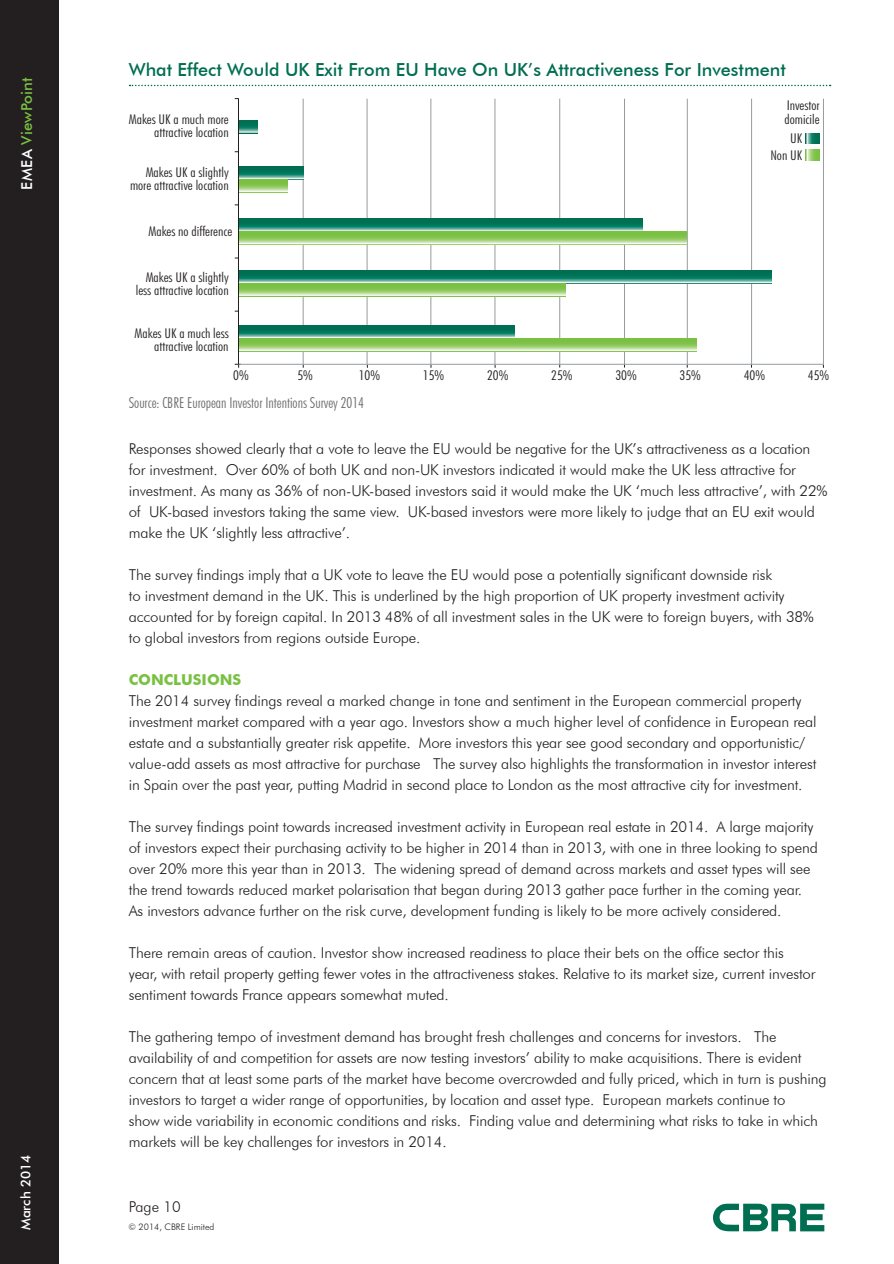
<style>
.page{position:relative;width:894px;height:1264px;background:#fff}
.page>*{position:absolute;margin:0;border:0;box-sizing:border-box;transform-origin:0 0}
.Graph_Table_Titles{font:500 18px "Futura BT";color:#006e51}
.Body_copy{font:300 15px/21px "Futura BT";letter-spacing:-.01em;color:#231f20}
.Body_Copy{font:300 15px/21px "Futura BT";letter-spacing:-.01em;color:#231f20}
.t1{font:300 condensed 15px "Futura BT";color:#6c6d70}
.t2{font:500 15px "Futura BT";color:#79c142}
.Green_sub_header_new{font:700 15px "Futura BT";color:#79c142}
.t3{font:300 condensed 13.5px/13.5px "Futura BT";color:#231f20;text-align:right;scale:1.11 1}
.t4{font:500 13.5px "Futura BT";color:#fff}
.t5{font:300 9px "Futura BT";color:#231f20}
.s1{color:#fff}
</style>
<div class="page">
<div style="left:0;top:0;width:59px;height:1264px;background:#231f20"></div>
<svg style="left:713px;top:1204px;width:111px;height:27px"></svg>
<svg style="left:130px;top:85px;width:701px;height:1px"></svg>
<hr style="left:303px;top:99px;width:1px;height:265px;background:#949ca0">
<hr style="left:367px;top:99px;width:1px;height:265px;background:#949ca0">
<hr style="left:431px;top:99px;width:1px;height:265px;background:#949ca0">
<hr style="left:495px;top:99px;width:1px;height:265px;background:#949ca0">
<hr style="left:559px;top:99px;width:1px;height:265px;background:#949ca0">
<hr style="left:624px;top:99px;width:1px;height:265px;background:#949ca0">
<hr style="left:687px;top:99px;width:1px;height:265px;background:#949ca0">
<hr style="left:751px;top:99px;width:1px;height:265px;background:#949ca0">
<svg style="left:239px;top:120px;width:19px;height:13px"></svg>
<svg style="left:239px;top:167px;width:64px;height:13px"></svg>
<svg style="left:239px;top:179px;width:48px;height:13px"></svg>
<svg style="left:239px;top:219px;width:404px;height:13px;background:#2f8f6f"></svg>
<svg style="left:239px;top:232px;width:448px;height:12px;background:#9bcf70"></svg>
<svg style="left:239px;top:271px;width:532px;height:12px;background:#2f8e77"></svg>
<svg style="left:239px;top:283px;width:326px;height:13px;background:#9ace6f"></svg>
<svg style="left:239px;top:326px;width:276px;height:12px;background:#2f8e77"></svg>
<svg style="left:239px;top:338px;width:458px;height:13px;background:#9ace6f"></svg>
<hr style="left:823px;top:99px;width:1px;height:265px;background:#949ca0">
<hr style="left:238px;top:364px;width:586px;height:1px;background:#949ca0">
<hr style="left:238px;top:99px;width:1px;height:265px;background:#231f20">
<svg style="left:805px;top:134px;width:15px;height:9px"></svg>
<svg style="left:805px;top:150px;width:15px;height:10px"></svg>
<p class="t2" style="left:18px;top:190px;width:114px;rotate:-90deg"><span class="s1">EMEA</span> ViewPoint</p>
<p class="t4" style="left:18px;top:1230px;width:77px;rotate:-90deg">March 2014</p>
<p class="Graph_Table_Titles" style="left:129px;top:59px;width:659px">What Effect Would UK Exit From EU Have On UK’s Attractiveness For Investment</p>
<p class="t3" style="left:129px;top:112px;width:91px">Makes UK a much more attractive location</p>
<p class="t3" style="left:130px;top:165px;width:90px">Makes UK a slightly more attractive location</p>
<p class="t3" style="left:148px;top:224px;width:77px">Makes no difference</p>
<p class="t3" style="left:136px;top:270px;width:85px">Makes UK a slightly less attractive location</p>
<p class="t3" style="left:135px;top:326px;width:86px">Makes UK a much less attractive location</p>
<p class="t3" style="left:784px;top:98px;width:33px;text-align:left">Investor domicile</p>
<p class="t3" style="left:770px;top:148px;width:30px">Non UK</p>
<p class="t3" style="left:790px;top:131px;width:12px">UK</p>
<p class="t3" style="left:297px;top:368px;width:15px">5%</p>
<p class="t3" style="left:359px;top:368px;width:21px">10%</p>
<p class="t3" style="left:423px;top:368px;width:21px">15%</p>
<p class="t3" style="left:487px;top:368px;width:21px">20%</p>
<p class="t3" style="left:551px;top:368px;width:21px">25%</p>
<p class="t3" style="left:615px;top:368px;width:21px">30%</p>
<p class="t3" style="left:680px;top:368px;width:21px">35%</p>
<p class="t3" style="left:744px;top:368px;width:21px">40%</p>
<p class="t3" style="left:233px;top:368px;width:15px">0%</p>
<p class="t3" style="left:808px;top:368px;width:21px">45%</p>
<p class="t1" style="left:129px;top:393px;width:237px">Source: CBRE European Investor Intentions Survey 2014</p>
<p class="Body_copy" style="left:129px;top:438px;width:700px">Responses showed clearly that a vote to leave the EU would be negative for the UK’s attractiveness as a location for investment. Over 60% of both UK and non-UK investors indicated it would make the UK less attractive for investment. As many as 36% of non-UK-based investors said it would make the UK ‘much less attractive’, with 22% of UK-based investors taking the same view. UK-based investors were more likely to judge that an EU exit would make the UK ‘slightly less attractive’.</p>
<p class="Body_copy" style="left:129px;top:564px;width:687px">The survey findings imply that a UK vote to leave the EU would pose a potentially significant downside risk<br>to investment demand in the UK. This is underlined by the high proportion of UK property investment activity accounted for by foreign capital. In 2013 48% of all investment sales in the UK were to foreign buyers, with 38% to global investors from regions outside Europe.</p>
<p class="Green_sub_header_new" style="left:129px;top:671px;width:114px">CONCLUSIONS</p>
<p class="Body_Copy" style="left:129px;top:690px;width:689px">The 2014 survey findings reveal a marked change in tone and sentiment in the European commercial property investment market compared with a year ago. Investors show a much higher level of confidence in European real estate and a substantially greater risk appetite. More investors this year see good secondary and opportunistic/ value-add assets as most attractive for purchase The survey also highlights the transformation in investor interest in Spain over the past year, putting Madrid in second place to London as the most attractive city for investment.</p>
<p class="Body_Copy" style="left:129px;top:816px;width:690px">The survey findings point towards increased investment activity in European real estate in 2014. A large majority of investors expect their purchasing activity to be higher in 2014 than in 2013, with one in three looking to spend over 20% more this year than in 2013. The widening spread of demand across markets and asset types will see the trend towards reduced market polarisation that began during 2013 gather pace further in the coming year.<br>As investors advance further on the risk curve, development funding is likely to be more actively considered.</p>
<p class="Body_Copy" style="left:129px;top:942px;width:688px">There remain areas of caution. Investor show increased readiness to place their bets on the office sector this year, with retail property getting fewer votes in the attractiveness stakes. Relative to its market size, current investor sentiment towards France appears somewhat muted.</p>
<p class="Body_copy" style="left:129px;top:1026px;width:699px">The gathering tempo of investment demand has brought fresh challenges and concerns for investors. The availability of and competition for assets are now testing investors’ ability to make acquisitions. There is evident concern that at least some parts of the market have become overcrowded and fully priced, which in turn is pushing investors to target a wider range of opportunities, by location and asset type. European markets continue to<br>show wide variability in economic conditions and risks. Finding value and determining what risks to take in which markets will be key challenges for investors in 2014.</p>
<p class="Body_copy" style="left:129px;top:1196px;width:53px">Page 10</p>
<p class="t5" style="left:129px;top:1222px;width:87px">© 2014, CBRE Limited</p>
</div>
